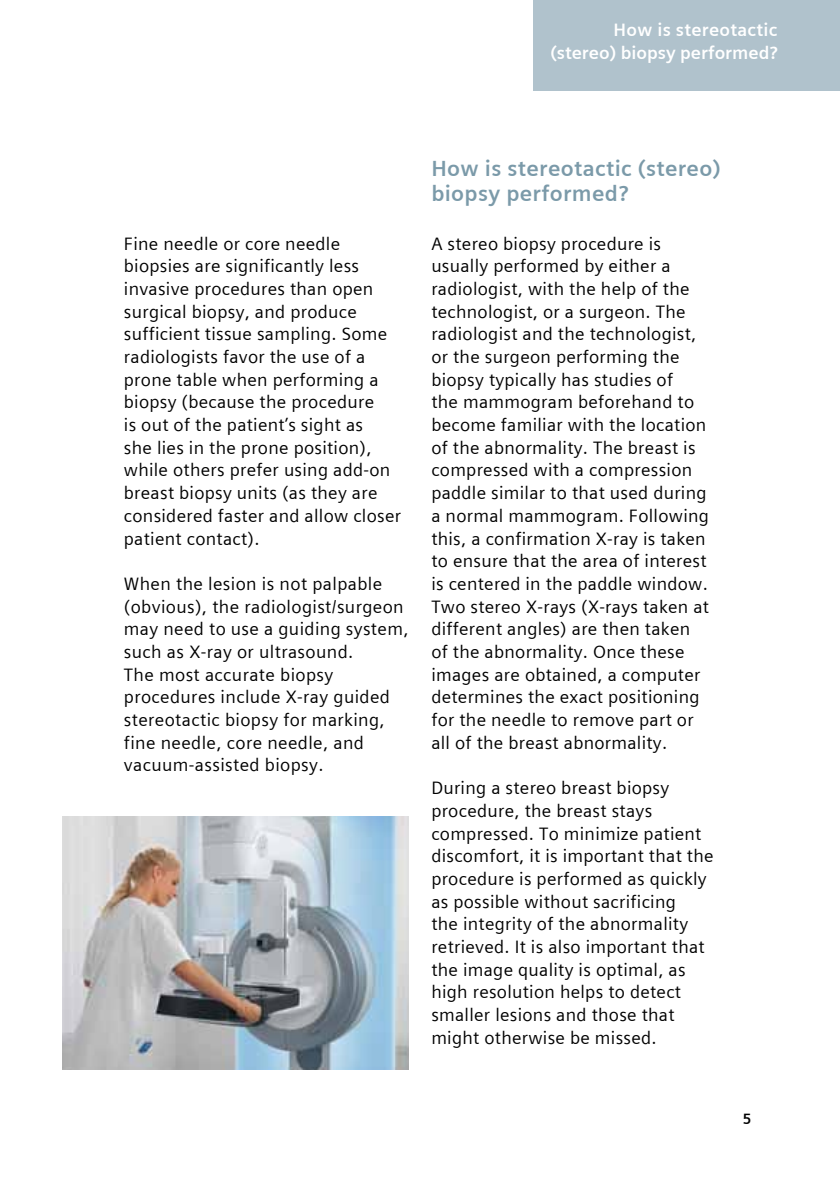
<style>
.page{position:relative;width:840px;height:1191px;background:#fff}
.page>*{position:absolute;margin:0;border:0;box-sizing:border-box;transform-origin:0 0}
.t1{font:700 22px/25.6px "Siemens Sans";letter-spacing:.015em;color:#7b9aa9}
.t2{font:18px/22.6px "Siemens Sans";letter-spacing:.015em;color:#000}
.t3{font:700 18px/22.6px "Siemens Sans";color:#fff;text-align:right}
.t4{font:700 15px "Siemens Sans";color:#000}
</style>
<div class="page">
<div style="left:533px;top:0;width:306px;height:91px;background:#b0c2cc"></div>
<img style="left:62px;top:816px;width:346px;height:253px">
<p class="t3" style="left:550px;top:19px;width:228px">How is stereotactic (stereo) biopsy performed?</p>
<p class="t2" style="left:124px;top:232px;width:278px">Fine needle or core needle biopsies are significantly less invasive procedures than open surgical biopsy, and produce sufficient tissue sampling. Some radiologists favor the use of a prone table when performing a biopsy (because the procedure<br>is out of the patient’s sight as<br>she lies in the prone position), while others prefer using add-on breast biopsy units (as they are considered faster and allow closer patient contact).</p>
<p class="t2" style="left:124px;top:572px;width:286px">When the lesion is not palpable (obvious), the radiologist/surgeon may need to use a guiding system, such as X-ray or ultrasound.<br>The most accurate biopsy procedures include X-ray guided stereotactic biopsy for marking, fine needle, core needle, and vacuum-assisted biopsy.</p>
<p class="t1" style="left:431px;top:155px;width:290px">How is stereotactic (stereo) biopsy performed?</p>
<p class="t2" style="left:431px;top:232px;width:279px">A stereo biopsy procedure is usually performed by either a radiologist, with the help of the technologist, or a surgeon. The radiologist and the technologist, or the surgeon performing the biopsy typically has studies of<br>the mammogram beforehand to become familiar with the location of the abnormality. The breast is compressed with a compression paddle similar to that used during a normal mammogram. Following this, a confirmation X-ray is taken to ensure that the area of interest is centered in the paddle window.<br>Two stereo X-rays (X-rays taken at different angles) are then taken of the abnormality. Once these images are obtained, a computer determines the exact positioning for the needle to remove part or all of the breast abnormality.</p>
<p class="t2" style="left:431px;top:776px;width:283px">During a stereo breast biopsy procedure, the breast stays compressed. To minimize patient discomfort, it is important that the procedure is performed as quickly as possible without sacrificing<br>the integrity of the abnormality retrieved. It is also important that the image quality is optimal, as high resolution helps to detect smaller lesions and those that might otherwise be missed.</p>
<p class="t4" style="left:742px;top:1110px;width:10px">5</p>
</div>
